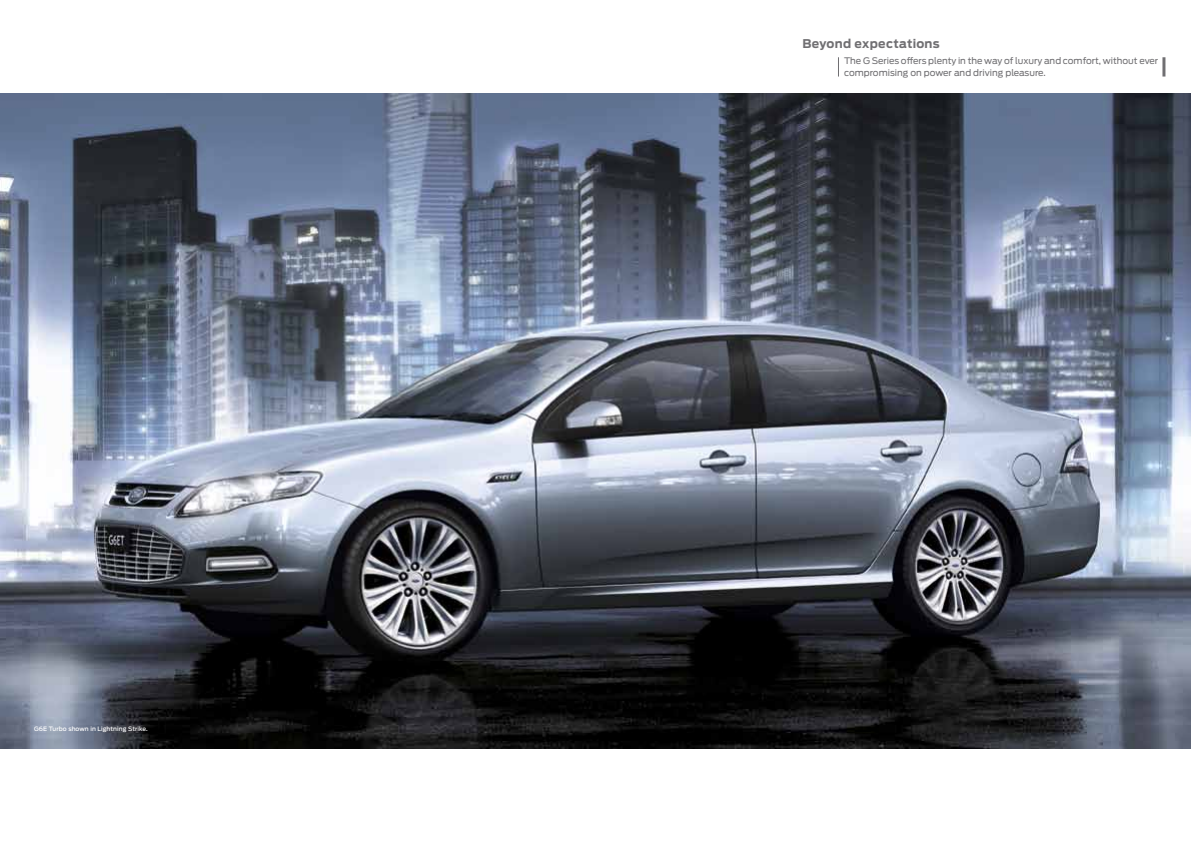
<style>
.page{position:relative;width:1191px;height:842px;background:#fff}
.page>*{position:absolute;margin:0;border:0;box-sizing:border-box;transform-origin:0 0}
.SPREAD_HEAD{font:700 12px "Ford Antenna";letter-spacing:.025em;color:#706f72}
.SPREAD_HEAD_TXT{font:9px/12px "Ford Antenna";color:#706f72}
.CAPTIONS{font:500 6px "Ford Antenna";letter-spacing:.015em;color:#fff}
</style>
<div class="page">
<img style="left:0;top:94px;width:1191px;height:654px">
<hr style="left:1162px;top:57px;width:3px;height:20px;background:#706f72">
<svg style="left:838px;top:57px;width:1px;height:20px"></svg>
<p class="CAPTIONS" style="left:34px;top:724px;width:115px">G6E Turbo shown in Lightning Strike.</p>
<p class="SPREAD_HEAD" style="left:802px;top:33px;width:139px">Beyond expectations</p>
<p class="SPREAD_HEAD_TXT" style="left:844px;top:54px;width:316px">The G Series offers plenty in the way of luxury and comfort, without ever compromising on power and driving pleasure.</p>
</div>
